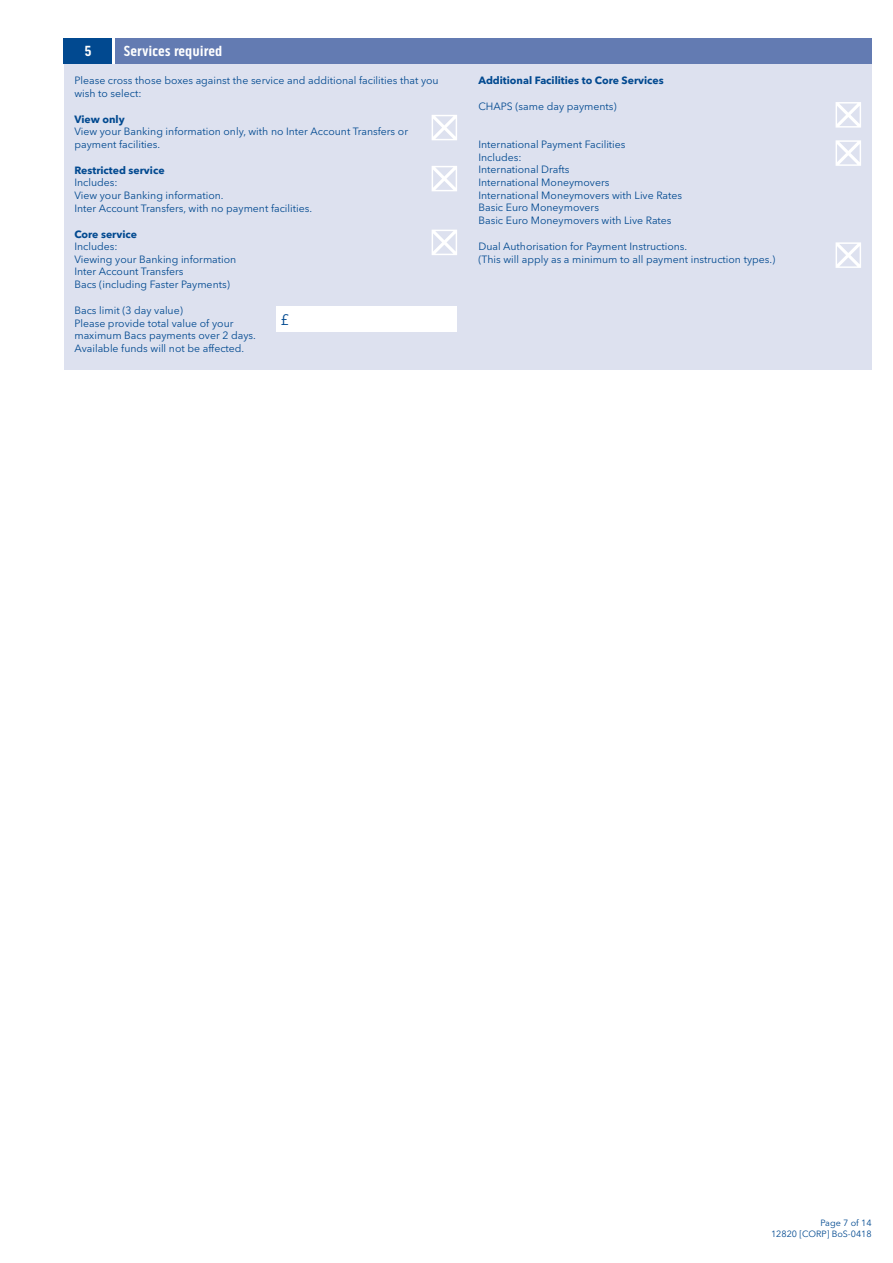
<style>
.page{position:relative;width:893px;height:1263px;background:#fff}
.page>*{position:absolute;margin:0;border:0;box-sizing:border-box;transform-origin:0 0}
.t1{font:700 15px "Bo S Pill Gothic";color:#fff}
.t2{font:15px "Avenir Next LT Pro";color:#014990}
.t3{font:10.5px/12.6px "Avenir Next LT Pro";color:#014990}
.t4{font:700 10.5px "Avenir Next LT Pro";color:#014990}
.t5{font:9px/11.1px "Avenir Next LT Pro";color:#014990;text-align:right}
</style>
<div class="page">
<div style="left:64px;top:38px;width:808px;height:332px;background:#dde1ef"></div>
<div style="left:276px;top:306px;width:181px;height:26px;background:#fff"></div>
<hr style="left:112px;top:38px;width:3px;height:26px;background:#fff">
<div style="left:115px;top:38px;width:757px;height:26px;background:#637bb2"></div>
<div style="left:64px;top:38px;width:48px;height:26px;background:#014990"></div>
<svg style="left:836px;top:102px;width:25px;height:26px"></svg>
<svg style="left:836px;top:140px;width:25px;height:26px"></svg>
<svg style="left:836px;top:242px;width:25px;height:26px"></svg>
<svg style="left:432px;top:230px;width:25px;height:25px"></svg>
<svg style="left:432px;top:166px;width:25px;height:25px"></svg>
<svg style="left:432px;top:115px;width:25px;height:25px"></svg>
<h1 class="t1" style="left:84px;top:42px;width:9px">5</h1>
<h1 class="t1" style="left:124px;top:42px;width:100px">Services required</h1>
<p class="t3" style="left:74px;top:75px;width:366px">Please cross those boxes against the service and additional facilities that you wish to select:</p>
<p class="t4" style="left:478px;top:74px;width:187px">Additional Facilities to Core Services</p>
<p class="t4" style="left:74px;top:113px;width:52px">View only</p>
<p class="t3" style="left:74px;top:125px;width:335px">View your Banking information only, with no Inter Account Transfers or payment facilities.</p>
<p class="t3" style="left:478px;top:100px;width:140px">CHAPS (same day payments)</p>
<p class="t3" style="left:478px;top:138px;width:205px">International Payment Facilities<br>Includes:<br>International Drafts<br>International Moneymovers<br>International Moneymovers with Live Rates<br>Basic Euro Moneymovers<br>Basic Euro Moneymovers with Live Rates</p>
<p class="t4" style="left:74px;top:164px;width:92px">Restricted service</p>
<p class="t3" style="left:74px;top:176px;width:239px">Includes:<br>View your Banking information.<br>Inter Account Transfers, with no payment facilities.</p>
<p class="t4" style="left:74px;top:227px;width:64px">Core service</p>
<p class="t3" style="left:74px;top:240px;width:163px">Includes:<br>Viewing your Banking information<br>Inter Account Transfers<br>Bacs (including Faster Payments)</p>
<p class="t3" style="left:74px;top:304px;width:183px">Bacs limit (3 day value)<br>Please provide total value of your maximum Bacs payments over 2 days.<br>Available funds will not be affected.</p>
<h1 class="t2" style="left:281px;top:310px;width:10px">£</h1>
<p class="t3" style="left:478px;top:240px;width:298px">Dual Authorisation for Payment Instructions.<br>(This will apply as a minimum to all payment instruction types.)</p>
<p class="t5" style="left:771px;top:1218px;width:102px">Page 7 of 14<br>12820 [CORP] BoS-0418</p>
</div>
